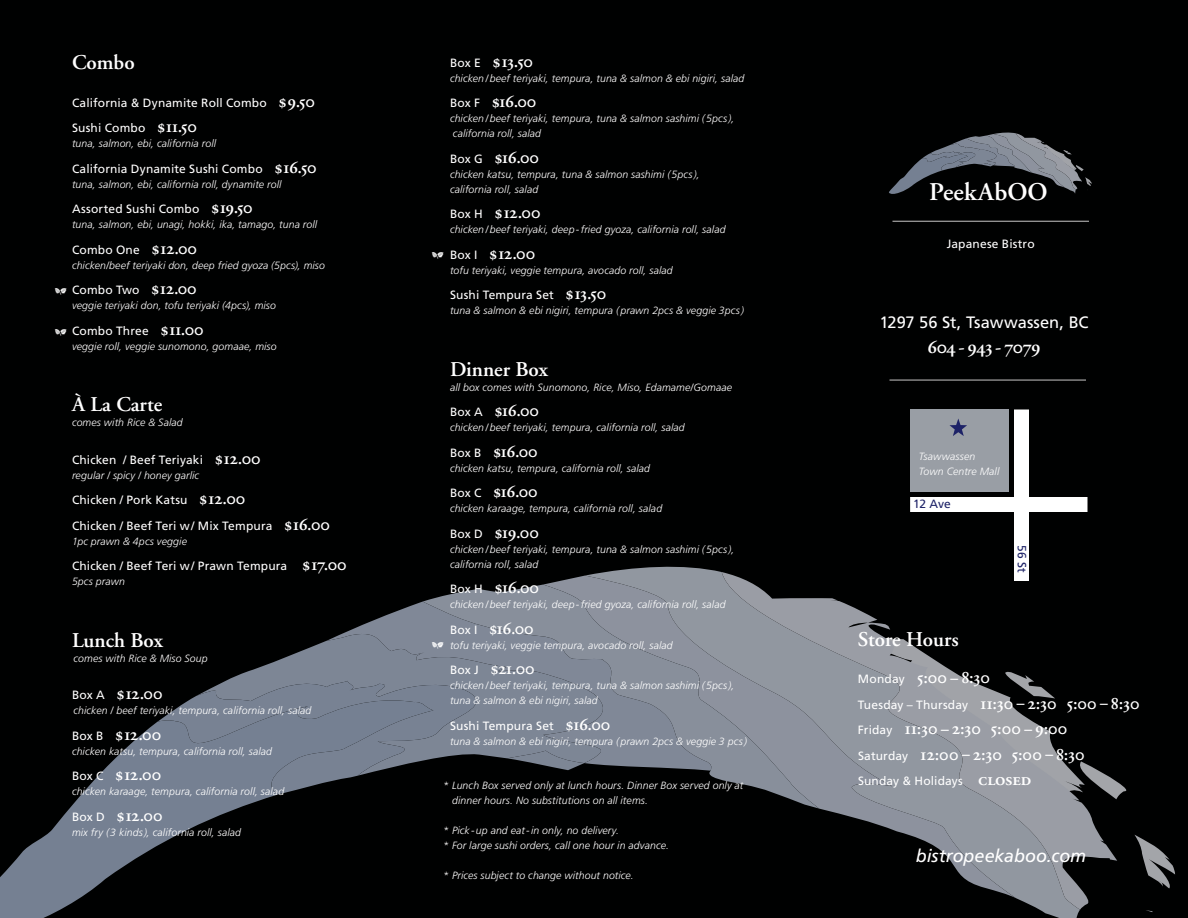
<style>
.page{position:relative;width:1188px;height:918px;background:#000101}
.page>*{position:absolute;margin:0;border:0;box-sizing:border-box;transform-origin:0 0}
.t1{font:600 25.5px "Adobe Garamond";color:#fff}
.t2{font:600 21px "Adobe Garamond";color:#fff}
.t3{font:600 19.5px "Adobe Garamond Exp";letter-spacing:-.04em;color:#fff}
.t4{font:600 18px/25.5px "Adobe Garamond Exp";letter-spacing:-.01em;color:#fff}
.t5{font:italic 18px "Frutiger";letter-spacing:-.005em;color:#fff}
.t6{font:16.5px "Frutiger";letter-spacing:-.005em;color:#fff}
.t7{font:12px/25.5px "Frutiger";letter-spacing:.01em;color:#fff}
.t8{font:12px "Frutiger";color:#1d2267}
.t9{font:italic 300 10.5px/15px "Frutiger";letter-spacing:.01em;color:#fff}
.t10{font:10.5px "Type Embellishments One Let Plain";color:#fff}
.s1{font-family:"Adobe Garamond Exp";font-weight:600;font-size:18px}
.s2{font-family:"Frutiger";font-weight:400;font-size:12px}
</style>
<div class="page">
<svg style="left:1134px;top:835px;width:41px;height:54px"></svg>
<svg style="left:0;top:721px;width:280px;height:197px"></svg>
<svg style="left:249px;top:640px;width:78px;height:31px"></svg>
<svg style="left:158px;top:671px;width:218px;height:123px"></svg>
<svg style="left:327px;top:602px;width:96px;height:169px;fill:#788293"></svg>
<svg style="left:423px;top:585px;width:162px;height:186px;fill:#7d8695"></svg>
<svg style="left:585px;top:566px;width:495px;height:352px"></svg>
<svg style="left:722px;top:572px;width:395px;height:338px"></svg>
<svg style="left:889px;top:132px;width:203px;height:62px"></svg>
<hr style="left:892px;top:221px;width:197px;height:1px;background:#fff">
<div style="left:1014px;top:410px;width:15px;height:171px;background:#fff"></div>
<div style="left:910px;top:497px;width:178px;height:15px;background:#fff"></div>
<div style="left:910px;top:409px;width:98px;height:82px;background:#999ea5"></div>
<svg style="left:950px;top:418px;width:17px;height:18px"></svg>
<hr style="left:890px;top:380px;width:196px;height:1px;background:#fff">
<h2 class="t2" style="left:72px;top:51px;width:64px">Combo</h2>
<p class="t7" style="left:72px;top:90px;width:244px">California &amp; Dynamite Roll Combo <span class="s1">$ 9.50<br></span>Sushi Combo <span class="s1">$ 11.50</span></p>
<p class="t9" style="left:72px;top:136px;width:146px">tuna, salmon, ebi, california roll</p>
<p class="t7" style="left:72px;top:156px;width:246px">California Dynamite Sushi Combo <span class="s1">$ 16.50</span></p>
<p class="t9" style="left:72px;top:177px;width:211px">tuna, salmon, ebi, california roll, dynamite roll</p>
<p class="t7" style="left:72px;top:196px;width:182px">Assorted Sushi Combo <span class="s1">$ 19.50</span></p>
<p class="t9" style="left:72px;top:217px;width:247px">tuna, salmon, ebi, unagi, hokki, ika, tamago, tuna roll</p>
<p class="t7" style="left:72px;top:237px;width:127px">Combo One <span class="s1">$ 12.00</span></p>
<p class="t9" style="left:72px;top:258px;width:255px">chicken/beef teriyaki don, deep fried gyoza (5pcs), miso</p>
<p class="t7" style="left:72px;top:277px;width:126px">Combo Two <span class="s1">$ 12.00</span></p>
<p class="t9" style="left:72px;top:298px;width:205px">veggie teriyaki don, tofu teriyaki (4pcs), miso</p>
<p class="t7" style="left:72px;top:318px;width:133px">Combo Three <span class="s1">$ 11.00</span></p>
<p class="t9" style="left:72px;top:339px;width:206px">veggie roll, veggie sunomono, gomaae, miso</p>
<p class="t10" style="left:55px;top:287px;width:14px">A</p>
<p class="t10" style="left:55px;top:328px;width:14px">A</p>
<h2 class="t2" style="left:72px;top:393px;width:92px">À La Carte</h2>
<p class="t9" style="left:72px;top:415px;width:112px">comes with Rice &amp; Salad</p>
<p class="t7" style="left:72px;top:447px;width:190px">Chicken / Beef Teriyaki <span class="s1">$ 12.00</span></p>
<p class="t9" style="left:72px;top:468px;width:129px">regular / spicy / honey garlic</p>
<p class="t7" style="left:72px;top:487px;width:260px">Chicken / Pork Katsu <span class="s1">$ 12.00<br></span>Chicken / Beef Teri w/ Mix Tempura <span class="s1">$ 16.00</span></p>
<p class="t9" style="left:72px;top:534px;width:116px">1pc prawn &amp; 4pcs veggie</p>
<p class="t7" style="left:72px;top:553px;width:276px">Chicken / Beef Teri w/ Prawn Tempura <span class="s1">$ 17.00</span></p>
<p class="t9" style="left:72px;top:574px;width:54px">5pcs prawn</p>
<h2 class="t2" style="left:72px;top:629px;width:93px">Lunch Box</h2>
<p class="t9" style="left:74px;top:651px;width:136px">comes with Rice &amp; Miso Soup</p>
<h3 class="t4" style="left:72px;top:682px;width:92px"><span class="s2">Box A</span> $ 12.00</h3>
<p class="t9" style="left:74px;top:703px;width:239px">chicken / beef teriyaki, tempura, california roll, salad</p>
<h3 class="t4" style="left:72px;top:723px;width:91px"><span class="s2">Box B</span> $ 12.00</h3>
<p class="t9" style="left:72px;top:744px;width:202px">chicken katsu, tempura, california roll, salad</p>
<h3 class="t4" style="left:72px;top:763px;width:91px"><span class="s2">Box C</span> $ 12.00</h3>
<p class="t9" style="left:72px;top:784px;width:214px">chicken karaage, tempura, california roll, salad</p>
<h3 class="t4" style="left:72px;top:804px;width:92px"><span class="s2">Box D</span> $ 12.00</h3>
<p class="t9" style="left:72px;top:825px;width:171px">mix fry (3 kinds), california roll, salad</p>
<h3 class="t4" style="left:450px;top:50px;width:85px"><span class="s2">Box E</span> $ 13.50</h3>
<p class="t9" style="left:450px;top:71px;width:296px">chicken/beef teriyaki, tempura, tuna &amp; salmon &amp; ebi nigiri, salad</p>
<h3 class="t4" style="left:450px;top:90px;width:88px"><span class="s2">Box F</span> $16.00</h3>
<p class="t9" style="left:450px;top:111px;width:286px">chicken/beef teriyaki, tempura, tuna &amp; salmon sashimi (5pcs), california roll, salad</p>
<h3 class="t4" style="left:450px;top:146px;width:91px"><span class="s2">Box G</span> $16.00</h3>
<p class="t9" style="left:450px;top:167px;width:251px">chicken katsu, tempura, tuna &amp; salmon sashimi (5pcs), california roll, salad</p>
<h3 class="t4" style="left:450px;top:201px;width:92px"><span class="s2">Box H</span> $ 12.00</h3>
<p class="t9" style="left:450px;top:222px;width:277px">chicken/beef teriyaki, deep-fried gyoza, california roll, salad</p>
<h3 class="t4" style="left:450px;top:242px;width:87px"><span class="s2">Box I</span> $ 12.00</h3>
<p class="t9" style="left:450px;top:263px;width:224px">tofu teriyaki, veggie tempura, avocado roll, salad</p>
<p class="t7" style="left:450px;top:282px;width:158px">Sushi Tempura Set <span class="s1">$ 13.50</span></p>
<p class="t9" style="left:450px;top:303px;width:296px">tuna &amp; salmon &amp; ebi nigiri, tempura (prawn 2pcs &amp; veggie 3pcs)</p>
<p class="t10" style="left:431px;top:251px;width:14px">A</p>
<h2 class="t2" style="left:450px;top:358px;width:100px">Dinner Box</h2>
<p class="t9" style="left:450px;top:380px;width:284px">all box comes with Sunomono, Rice, Miso, Edamame/Gomaae</p>
<h3 class="t4" style="left:450px;top:399px;width:91px"><span class="s2">Box A</span> $16.00</h3>
<p class="t9" style="left:450px;top:420px;width:236px">chicken/beef teriyaki, tempura, california roll, salad</p>
<h3 class="t4" style="left:450px;top:440px;width:89px"><span class="s2">Box B</span> $16.00</h3>
<p class="t9" style="left:450px;top:461px;width:202px">chicken katsu, tempura, california roll, salad</p>
<h3 class="t4" style="left:450px;top:480px;width:89px"><span class="s2">Box C</span> $16.00</h3>
<p class="t9" style="left:450px;top:501px;width:214px">chicken karaage, tempura, california roll, salad</p>
<h3 class="t4" style="left:450px;top:521px;width:90px"><span class="s2">Box D</span> $19.00</h3>
<p class="t9" style="left:450px;top:542px;width:286px">chicken/beef teriyaki, tempura, tuna &amp; salmon sashimi (5pcs), california roll, salad</p>
<h3 class="t4" style="left:450px;top:576px;width:91px"><span class="s2">Box H</span> $16.00</h3>
<p class="t9" style="left:450px;top:597px;width:277px">chicken/beef teriyaki, deep-fried gyoza, california roll, salad</p>
<h3 class="t4" style="left:450px;top:617px;width:85px"><span class="s2">Box I</span> $16.00</h3>
<p class="t9" style="left:450px;top:638px;width:224px">tofu teriyaki, veggie tempura, avocado roll, salad</p>
<h3 class="t4" style="left:450px;top:657px;width:86px"><span class="s2">Box J</span> $21.00</h3>
<p class="t9" style="left:450px;top:678px;width:286px">chicken/beef teriyaki, tempura, tuna &amp; salmon sashimi (5pcs), tuna &amp; salmon &amp; ebi nigiri, salad</p>
<p class="t7" style="left:450px;top:713px;width:162px">Sushi Tempura Set <span class="s1">$16.00</span></p>
<p class="t9" style="left:450px;top:734px;width:299px">tuna &amp; salmon &amp; ebi nigiri, tempura (prawn 2pcs &amp; veggie 3 pcs)</p>
<p class="t10" style="left:431px;top:641px;width:14px">A</p>
<p class="t9" style="left:452px;top:777px;width:293px;text-indent:-9px">* Lunch Box served only at lunch hours. Dinner Box served only at dinner hours. No substitutions on all items.</p>
<p class="t9" style="left:443px;top:822px;width:227px">* Pick-up and eat-in only, no delivery.<br>* For large sushi orders, call one hour in advance.</p>
<p class="t9" style="left:443px;top:867px;width:192px">* Prices subject to change without notice.</p>
<h1 class="t1" style="left:929px;top:178px;width:120px">PeekAbOO</h1>
<p class="t7" style="left:947px;top:231px;width:89px">Japanese Bistro</p>
<h3 class="t6" style="left:879px;top:312px;width:211px">1297 56 St, Tsawwassen, BC</h3>
<h3 class="t3" style="left:927px;top:339px;width:115px">604 - 943 - 7079</h3>
<p class="t9" style="left:919px;top:449px;width:82px">Tsawwassen<br>Town Centre Mall</p>
<p class="t8" style="left:913px;top:497px;width:39px">12 Ave</p>
<p class="t8" style="left:1029px;top:545px;width:29px;rotate:90deg">56 St</p>
<h2 class="t2" style="left:858px;top:627px;width:102px">Store Hours</h2>
<h3 class="t4" style="left:858px;top:666px;width:283px"><span class="s2">Monday</span> 5:00‒ 8:30<br><span class="s2">Tuesday – Thursday</span> 11:30‒ 2:30 5:00‒ 8:30<br><span class="s2">Friday</span> 11:30‒ 2:30 5:00‒ 9:00<br><span class="s2">Saturday</span> 12:00‒ 2:30 5:00‒ 8:30</h3>
<p class="t7" style="left:858px;top:768px;width:175px">Sunday &amp; Holidays <span class="s1">closed</span></p>
<h3 class="t5" style="left:916px;top:845px;width:172px">bistropeekaboo.com</h3>
</div>
